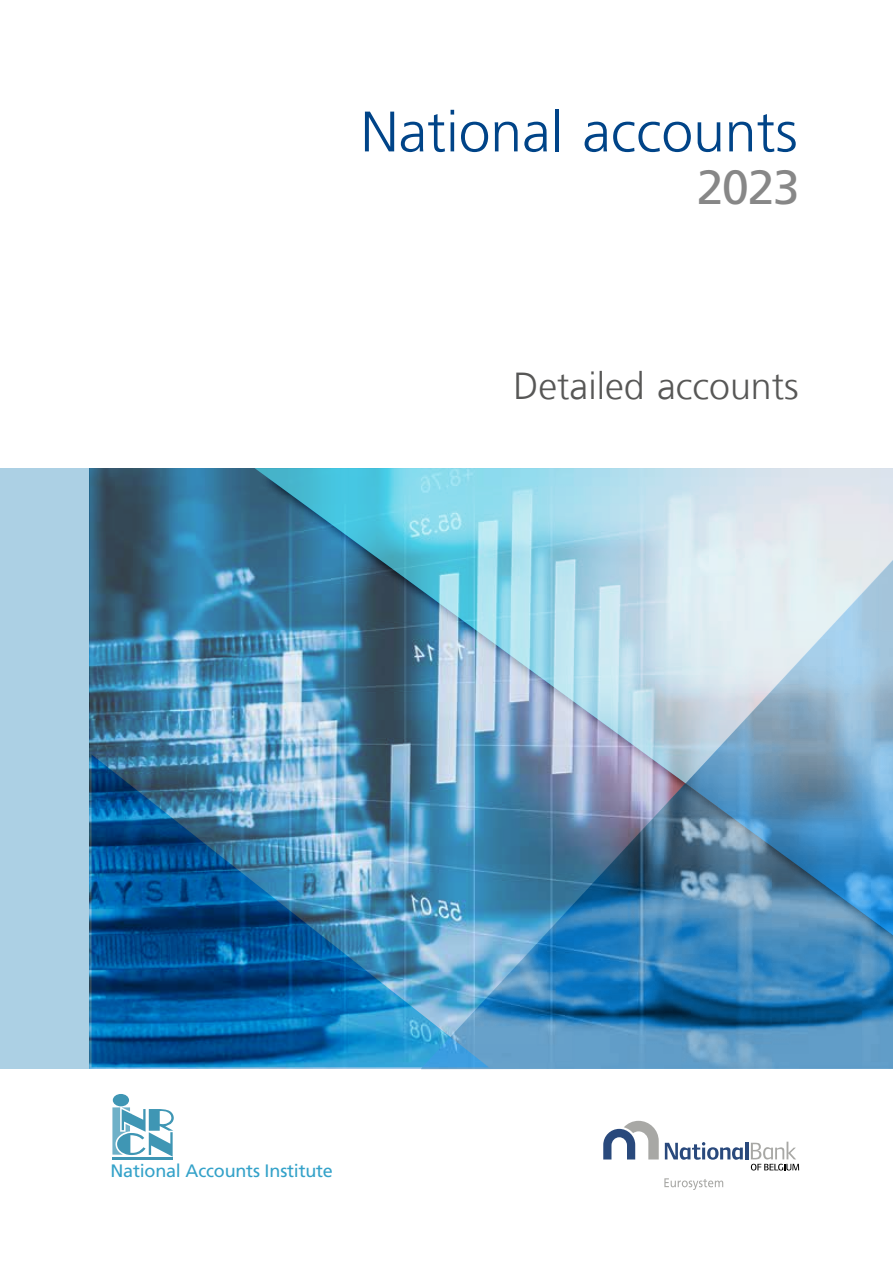
<style>
.page{position:relative;width:893px;height:1263px;background:#fff}
.page>*{position:absolute;margin:0;border:0;box-sizing:border-box;transform-origin:0 0}
.t1{font:300 57px "Frutiger LT Com";color:#048}
.t2{font:48px "Frutiger LT Com";color:#878787}
.t3{font:300 37.5px "Frutiger LT Com";color:#575756}
.t4{font:18px "Frutiger LT Com";letter-spacing:-.015em;color:#34a2c9}
</style>
<div class="page">
<div style="left:0;top:468px;width:89px;height:600px;background:#acd0e4"></div>
<img style="left:89px;top:468px;width:332px;height:601px">
<svg style="left:92px;top:754px;width:329px;height:313px;background:#11639e"></svg>
<img style="left:254px;top:468px;width:639px;height:483px">
<img style="left:421px;top:537px;width:472px;height:532px">
<div style="left:113px;top:1094px;width:16px;height:12px;background:#3f96b4;border-radius:50%"></div>
<hr style="left:112px;top:1158px;width:61px;height:2px;background:#3f96b4">
<svg style="left:112px;top:1107px;width:62px;height:49px"></svg>
<svg style="left:665px;top:1142px;width:78px;height:18px"></svg>
<hr style="left:745px;top:1142px;width:3px;height:17px;background:#29497c">
<svg style="left:603px;top:1121px;width:56px;height:38px"></svg>
<svg style="left:751px;top:1142px;width:48px;height:28px"></svg>
<svg style="left:664px;top:1178px;width:59px;height:12px"></svg>
<h1 class="t1" style="left:361px;top:97px;width:439px">National accounts</h1>
<h2 class="t2" style="left:697px;top:158px;width:105px">2023</h2>
<h3 class="t3" style="left:513px;top:363px;width:287px">Detailed accounts</h3>
<p class="t4" style="left:111px;top:1160px;width:224px">National Accounts Institute</p>
</div>
